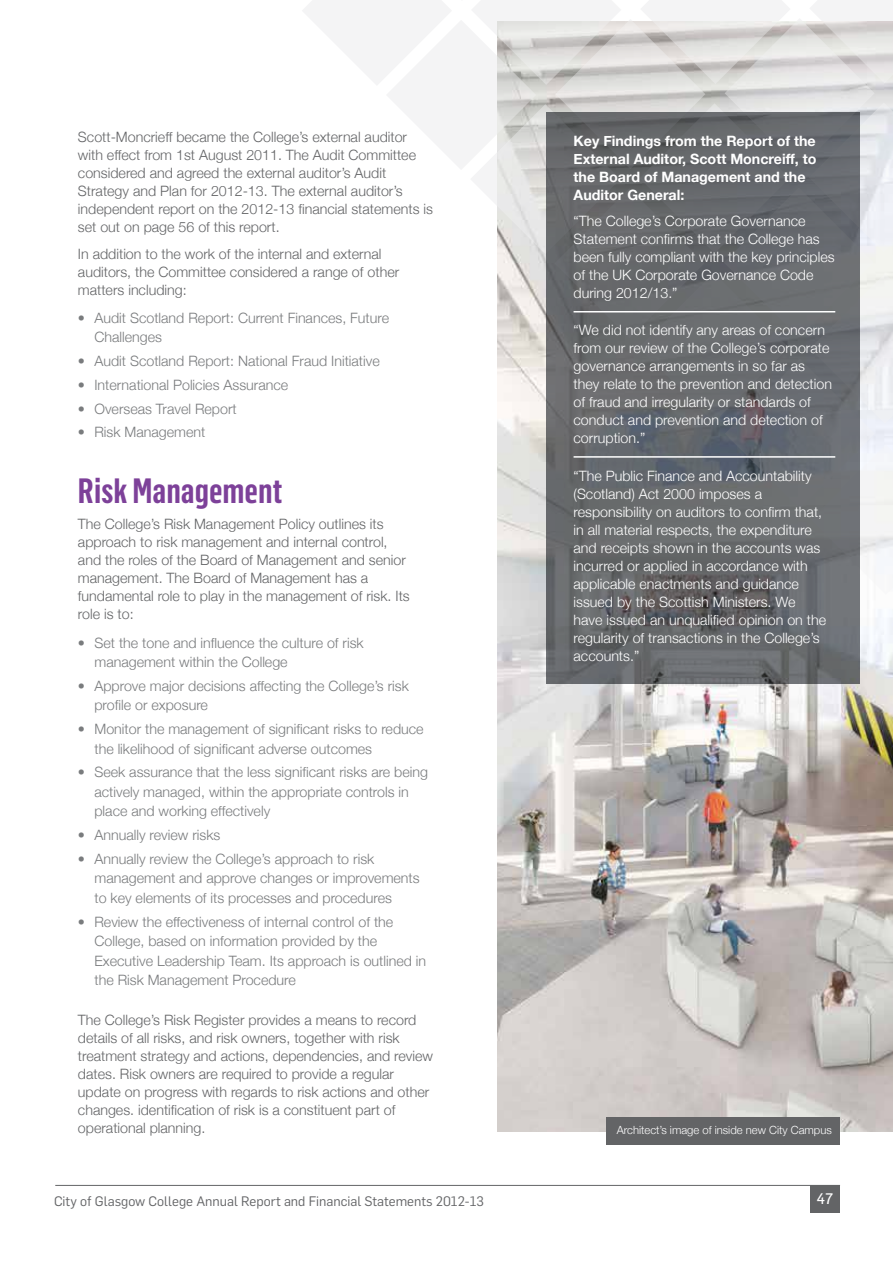
<style>
.page{position:relative;width:893px;height:1263px;background:#fff}
.page>*{position:absolute;margin:0;border:0;box-sizing:border-box;transform-origin:0 0}
.t1{font:600 34.5px "Flama Condensed";color:#7d4199}
.t2{font:15px "Flama Basic";color:#fff}
.t3{font:300 14.25px/18px "Helvetica Neue";color:#636466}
.t4{font:300 14.25px/19.5px "Helvetica Neue";color:#797b7d}
.t5{font:300 14.25px/18px "Helvetica Neue";color:#fff}
.t6{font:700 14.25px/18px "Helvetica Neue";color:#fff}
.t7{font:13.5px "Flama";color:#636466}
.t8{font:300 11.25px "Helvetica Neue";color:#fff}
</style>
<div class="page">
<hr style="left:55px;top:1185px;width:785px;height:1px;background:#636466">
<div style="left:810px;top:1185px;width:30px;height:27px;background:#636466"></div>
<img style="left:497px;top:595px;width:396px;height:536px">
<svg style="left:303px;top:0;width:590px;height:595px"></svg>
<div style="left:607px;top:1117px;width:233px;height:27px;background:#636466"></div>
<svg style="left:546px;top:112px;width:314px;height:572px;background:#66686c"></svg>
<hr style="left:574px;top:311px;width:261px;height:1px;background:#fff">
<hr style="left:574px;top:456px;width:261px;height:2px;background:#fff">
<p class="t3" style="left:78px;top:128px;width:357px">Scott-Moncrieff became the College’s external auditor with effect from 1st August 2011. The Audit Committee considered and agreed the external auditor’s Audit Strategy and Plan for 2012-13. The external auditor’s independent report on the 2012-13 financial statements is set out on page 56 of this report.</p>
<p class="t3" style="left:78px;top:245px;width:323px">In addition to the work of the internal and external auditors, the Committee considered a range of other matters including:</p>
<p class="t4" style="left:94px;top:308px;width:296px;text-indent:-17px">• Audit Scotland Report: Current Finances, Future<br>Challenges</p>
<p class="t4" style="left:78px;top:351px;width:303px">• Audit Scotland Report: National Fraud Initiative</p>
<p class="t4" style="left:78px;top:375px;width:212px">• International Policies Assurance</p>
<p class="t4" style="left:78px;top:399px;width:160px">• Overseas Travel Report</p>
<p class="t4" style="left:78px;top:422px;width:129px">• Risk Management</p>
<h1 class="t1" style="left:78px;top:469px;width:206px">Risk Management</h1>
<p class="t3" style="left:78px;top:515px;width:333px">The College’s Risk Management Policy outlines its approach to risk management and internal control, and the roles of the Board of Management and senior management. The Board of Management has a fundamental role to play in the management of risk. Its role is to:</p>
<p class="t4" style="left:94px;top:632px;width:271px;text-indent:-17px">• Set the tone and influence the culture of risk management within the College</p>
<p class="t4" style="left:94px;top:676px;width:316px;text-indent:-17px">• Approve major decisions affecting the College’s risk profile or exposure</p>
<p class="t4" style="left:94px;top:719px;width:331px;text-indent:-17px">• Monitor the management of significant risks to reduce the likelihood of significant adverse outcomes</p>
<p class="t4" style="left:94px;top:762px;width:335px;text-indent:-17px">• Seek assurance that the less significant risks are being actively managed, within the appropriate controls in place and working effectively</p>
<p class="t4" style="left:78px;top:825px;width:144px">• Annually review risks</p>
<p class="t4" style="left:94px;top:849px;width:327px;text-indent:-17px">• Annually review the College’s approach to risk management and approve changes or improvements to key elements of its processes and procedures</p>
<p class="t4" style="left:94px;top:911px;width:333px;text-indent:-17px">• Review the effectiveness of internal control of the College, based on information provided by the Executive Leadership Team. Its approach is outlined in the Risk Management Procedure</p>
<p class="t3" style="left:78px;top:1011px;width:357px">The College’s Risk Register provides a means to record details of all risks, and risk owners, together with risk treatment strategy and actions, dependencies, and review dates. Risk owners are required to provide a regular update on progress with regards to risk actions and other changes. identification of risk is a constituent part of operational planning.</p>
<p class="t6" style="left:574px;top:131px;width:245px">Key Findings from the Report of the<br>External Auditor, Scott Moncreiff, to the Board of Management and the<br>Auditor General:</p>
<p class="t5" style="left:574px;top:212px;width:263px">“The College’s Corporate Governance Statement confirms that the College has been fully compliant with the key principles of the UK Corporate Governance Code during 2012/13.”</p>
<p class="t5" style="left:574px;top:321px;width:260px">“We did not identify any areas of concern from our review of the College’s corporate governance arrangements in so far as they relate to the prevention and detection of fraud and irregularity or standards of conduct and prevention and detection of corruption.”</p>
<p class="t5" style="left:574px;top:466px;width:254px">“The Public Finance and Accountability (Scotland) Act 2000 imposes a responsibility on auditors to confirm that, in all material respects, the expenditure and receipts shown in the accounts was incurred or applied in accordance with applicable enactments and guidance issued by the Scottish Ministers. We have issued an unqualified opinion on the regularity of transactions in the College’s accounts.”</p>
<p class="t8" style="left:617px;top:1123px;width:217px">Architect’s image of inside new City Campus</p>
<p class="t7" style="left:54px;top:1191px;width:431px">City of Glasgow College Annual Report and Financial Statements 2012-13</p>
<p class="t2" style="left:816px;top:1188px;width:18px">47</p>
</div>
